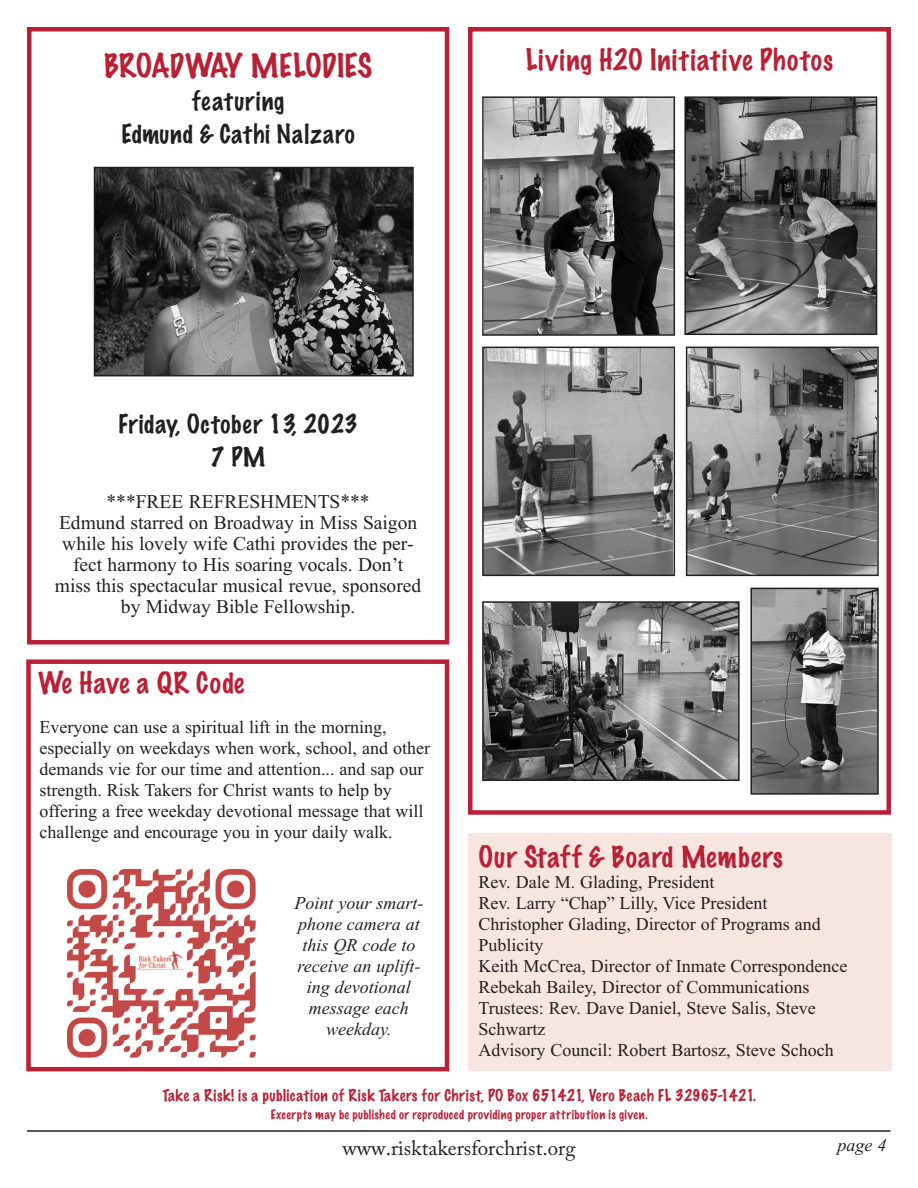
<style>
.page{position:relative;width:918px;height:1188px;background:#fff}
.page>*{position:absolute;margin:0;border:0;box-sizing:border-box;transform-origin:0 0}
.t1{font:100 30px "Marker Felt";color:#ba1f33}
.t2{font:100 27px "Marker Felt";letter-spacing:.04em;color:#ba1f33}
.t3{font:100 24px/33px "Marker Felt";letter-spacing:.035em;color:#231f20;text-align:center}
.t4{font:21px "Adobe Caslon Pro";color:#231f20}
.t5{font:19.5px/21px "Times New Roman";color:#231f20;text-align:center}
.t6{font:18px/21px "Times New Roman";color:#231f20}
.t7{font:italic 18px/21px "Times New Roman";color:#231f20;text-align:center}
.t8{font:100 15px "Marker Felt";letter-spacing:.035em;color:#ba1f33}
.t9{font:100 12px "Marker Felt";letter-spacing:.035em;color:#ba1f33}
</style>
<div class="page">
<hr style="left:27px;top:1130px;width:864px;height:2px;background:#231f20">
<div style="left:468px;top:834px;width:424px;height:237px;background:#f7e5df"></div>
<div style="left:26px;top:659px;width:423px;height:412px;border:4px solid #ba1f33"></div>
<img style="left:66px;top:868px;width:190px;height:190px">
<div style="left:468px;top:27px;width:423px;height:788px;border:4px solid #ba1f33"></div>
<img style="left:485px;top:604px;width:252px;height:174px">
<div style="left:482px;top:601px;width:258px;height:180px;border:2px solid #231f20"></div>
<img style="left:753px;top:591px;width:123px;height:201px">
<div style="left:750px;top:588px;width:129px;height:207px;border:2px solid #231f20"></div>
<img style="left:485px;top:350px;width:187px;height:223px">
<div style="left:482px;top:347px;width:193px;height:229px;border:2px solid #231f20"></div>
<img style="left:689px;top:350px;width:187px;height:223px">
<div style="left:686px;top:347px;width:193px;height:229px;border:2px solid #231f20"></div>
<img style="left:485px;top:99px;width:187px;height:234px">
<div style="left:482px;top:96px;width:193px;height:240px;border:2px solid #231f20"></div>
<img style="left:687px;top:99px;width:187px;height:233px">
<div style="left:684px;top:96px;width:193px;height:239px;border:2px solid #231f20"></div>
<div style="left:27px;top:27px;width:422px;height:618px;border:4px solid #ba1f33"></div>
<img style="left:97px;top:170px;width:314px;height:203px">
<div style="left:94px;top:167px;width:320px;height:209px;border:2px solid #231f20"></div>
<h1 class="t1" style="left:104px;top:41px;width:269px">BROADWAY MELODIES</h1>
<h2 class="t2" style="left:526px;top:38px;width:309px">Living H2O Initiative Photos</h2>
<h3 class="t3" style="left:122px;top:84px;width:235px">featuring<br>Edmund &amp; Cathi Nalzaro</h3>
<h3 class="t3" style="left:118px;top:407px;width:241px">Friday, October 13, 2023<br>7 PM</h3>
<p class="t5" style="left:55px;top:491px;width:368px">***FREE REFRESHMENTS***<br>Edmund starred on Broadway in Miss Saigon while his lovely wife Cathi provides the per&shy;fect harmony to His soaring vocals. Don’t miss this spectacular musical revue, sponsored by Midway Bible Fellowship.</p>
<h2 class="t2" style="left:38px;top:661px;width:207px">We Have a QR Code</h2>
<p class="t6" style="left:39px;top:716px;width:392px">Everyone can use a spiritual lift in the morning, especially on weekdays when work, school, and other demands vie for our time and attention... and sap our strength. Risk Takers for Christ wants to help by offering a free weekday devotional message that will challenge and encourage you in your daily walk.</p>
<p class="t7" style="left:295px;top:893px;width:130px">Point your smart&shy;phone camera at this QR code to receive an uplift&shy;ing devotional message each weekday.</p>
<h2 class="t2" style="left:478px;top:835px;width:306px">Our Staff &amp; Board Members</h2>
<p class="t6" style="left:478px;top:871px;width:371px">Rev. Dale M. Glading, President<br>Rev. Larry “Chap” Lilly, Vice President Christopher Glading, Director of Programs and Publicity<br>Keith McCrea, Director of Inmate Correspondence Rebekah Bailey, Director of Communications Trustees: Rev. Dave Daniel, Steve Salis, Steve Schwartz<br>Advisory Council: Robert Bartosz, Steve Schoch</p>
<p class="t8" style="left:162px;top:1083px;width:595px">Take a Risk! is a publication of Risk Takers for Christ, PO Box 651421, Vero Beach FL 32965-1421.</p>
<p class="t9" style="left:271px;top:1105px;width:378px">Excerpts may be published or reproduced providing proper attribution is given.</p>
<p class="t4" style="left:342px;top:1140px;width:235px">www.risktakersforchrist.org</p>
<p class="t7" style="left:838px;top:1135px;width:50px">page 4</p>
</div>
